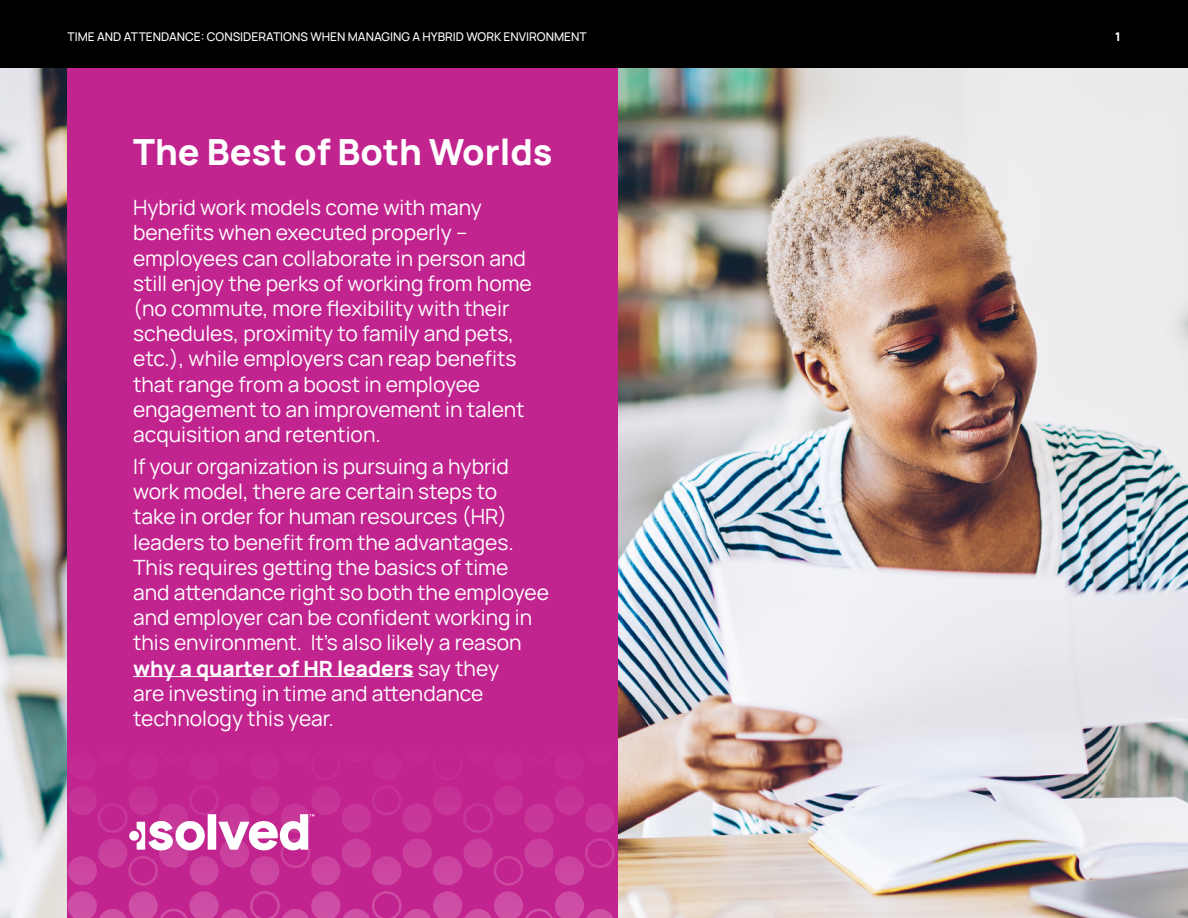
<style>
.page{position:relative;width:1188px;height:918px;background:#fff}
.page>*{position:absolute;margin:0;border:0;box-sizing:border-box;transform-origin:0 0}
.t1{font:800 36px "Manrope";color:#fff}
.t2{font:21px/25.2px "Manrope";color:#fff}
.t3{font:500 12px "Manrope";color:#fff}
.t4{font:800 12px "Manrope";color:#fff}
.s1{font-weight:800}
</style>
<div class="page">
<img style="left:0;top:68px;width:1188px;height:850px">
<div style="left:68px;top:68px;width:550px;height:850px;background:#c2248f"></div>
<div style="left:0;top:0;width:1188px;height:68px;background:#000"></div>
<hr style="left:133px;top:676px;width:281px;height:1px;background:#fff">
<svg style="left:68px;top:786px;width:547px;height:132px"></svg>
<p class="t3" style="left:68px;top:28px;width:521px">TIME AND ATTENDANCE: CONSIDERATIONS WHEN MANAGING A HYBRID WORK ENVIRONMENT</p>
<p class="t4" style="left:1115px;top:28px;width:7px">1</p>
<h1 class="t1" style="left:133px;top:126px;width:421px">The Best of Both Worlds</h1>
<p class="t2" style="left:133px;top:194px;width:400px">Hybrid work models come with many benefits when executed properly – employees can collaborate in person and still enjoy the perks of working from home (no commute, more flexibility with their schedules, proximity to family and pets, etc.), while employers can reap benefits that range from a boost in employee engagement to an improvement in talent acquisition and retention.</p>
<p class="t2" style="left:133px;top:453px;width:417px">If your organization is pursuing a hybrid work model, there are certain steps to<br>take in order for human resources (HR) leaders to benefit from the advantages.<br>This requires getting the basics of time and attendance right so both the employee and employer can be confident working in this environment. It’s also likely a reason <span class="s1">why a quarter of HR leaders</span> say they<br>are investing in time and attendance technology this year.</p>
</div>
